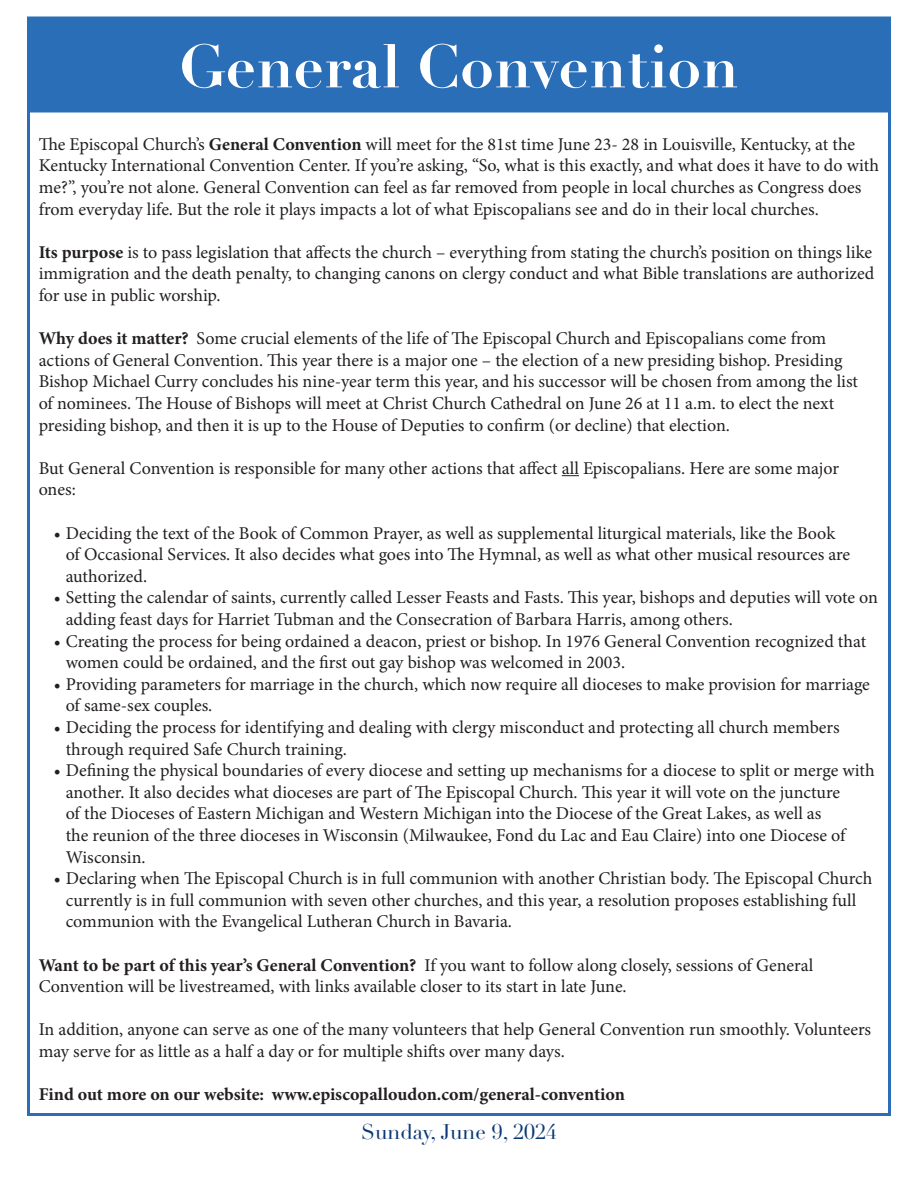
<style>
.page{position:relative;width:918px;height:1188px;background:#fff}
.page>*{position:absolute;margin:0;border:0;box-sizing:border-box;transform-origin:0 0}
.t1{font:700 60px "Didot LT Pro";color:#fff}
.t2{font:21px "Didot LT Pro";color:#0b3975}
.t3{font:18px/21.6px "Minion Pro";color:#231f20}
.t4{font:700 18px "Minion Pro";color:#231f20}
.s1{font-weight:700}
</style>
<div class="page">
<div style="left:27px;top:16px;width:864px;height:96px;background:#296eb7;border:3px solid #296eb7"></div>
<svg style="left:562px;top:475px;width:17px;height:1px"></svg>
<p class="t1" style="left:179px;top:29px;width:561px">General Convention</p>
<p class="t3" style="left:39px;top:133px;width:842px">The Episcopal Church’s <span class="s1">General Convention</span> will meet for the 81st time June 23- 28 in Louisville, Kentucky, at the Kentucky International Convention Center. If you’re asking, “So, what is this exactly, and what does it have to do with me?”, you’re not alone. General Convention can feel as far removed from people in local churches as Congress does from everyday life. But the role it plays impacts a lot of what Episcopalians see and do in their local churches.</p>
<p class="t3" style="left:39px;top:241px;width:837px"><span class="s1">Its purpose</span> is to pass legislation that affects the church – everything from stating the church’s position on things like immigration and the death penalty, to changing canons on clergy conduct and what Bible translations are authorized for use in public worship.</p>
<p class="t3" style="left:39px;top:328px;width:821px"><span class="s1">Why does it matter?</span> Some crucial elements of the life of The Episcopal Church and Episcopalians come from actions of General Convention. This year there is a major one – the election of a new presiding bishop. Presiding Bishop Michael Curry concludes his nine-year term this year, and his successor will be chosen from among the list of nominees. The House of Bishops will meet at Christ Church Cathedral on June 26 at 11 a.m. to elect the next presiding bishop, and then it is up to the House of Deputies to confirm (or decline) that election.</p>
<p class="t3" style="left:39px;top:457px;width:802px">But General Convention is responsible for many other actions that affect all Episcopalians. Here are some major ones:</p>
<p class="t3" style="left:66px;top:522px;width:786px;text-indent:-12px">• Deciding the text of the Book of Common Prayer, as well as supplemental liturgical materials, like the Book of Occasional Services. It also decides what goes into The Hymnal, as well as what other musical resources are authorized.</p>
<p class="t3" style="left:66px;top:587px;width:814px;text-indent:-12px">• Setting the calendar of saints, currently called Lesser Feasts and Fasts. This year, bishops and deputies will vote on adding feast days for Harriet Tubman and the Consecration of Barbara Harris, among others.</p>
<p class="t3" style="left:66px;top:630px;width:802px;text-indent:-12px">• Creating the process for being ordained a deacon, priest or bishop. In 1976 General Convention recognized that women could be ordained, and the first out gay bishop was welcomed in 2003.</p>
<p class="t3" style="left:66px;top:673px;width:806px;text-indent:-12px">• Providing parameters for marriage in the church, which now require all dioceses to make provision for marriage of same-sex couples.</p>
<p class="t3" style="left:66px;top:717px;width:776px;text-indent:-12px">• Deciding the process for identifying and dealing with clergy misconduct and protecting all church members through required Safe Church training.</p>
<p class="t3" style="left:66px;top:760px;width:811px;text-indent:-12px">• Defining the physical boundaries of every diocese and setting up mechanisms for a diocese to split or merge with another. It also decides what dioceses are part of The Episcopal Church. This year it will vote on the juncture<br>of the Dioceses of Eastern Michigan and Western Michigan into the Diocese of the Great Lakes, as well as<br>the reunion of the three dioceses in Wisconsin (Milwaukee, Fond du Lac and Eau Claire) into one Diocese of Wisconsin.</p>
<p class="t3" style="left:66px;top:868px;width:808px;text-indent:-12px">• Declaring when The Episcopal Church is in full communion with another Christian body. The Episcopal Church currently is in full communion with seven other churches, and this year, a resolution proposes establishing full communion with the Evangelical Lutheran Church in Bavaria.</p>
<p class="t3" style="left:39px;top:954px;width:776px"><span class="s1">Want to be part of this year’s General Convention?</span> If you want to follow along closely, sessions of General<br>Convention will be livestreamed, with links available closer to its start in late June.</p>
<p class="t3" style="left:39px;top:1019px;width:834px">In addition, anyone can serve as one of the many volunteers that help General Convention run smoothly. Volunteers may serve for as little as a half a day or for multiple shifts over many days.</p>
<p class="t4" style="left:39px;top:1082px;width:588px">Find out more on our website: www.episcopalloudon.com/general-convention</p>
<p class="t2" style="left:361px;top:1119px;width:197px">Sunday, June 9, 2024</p>
</div>
